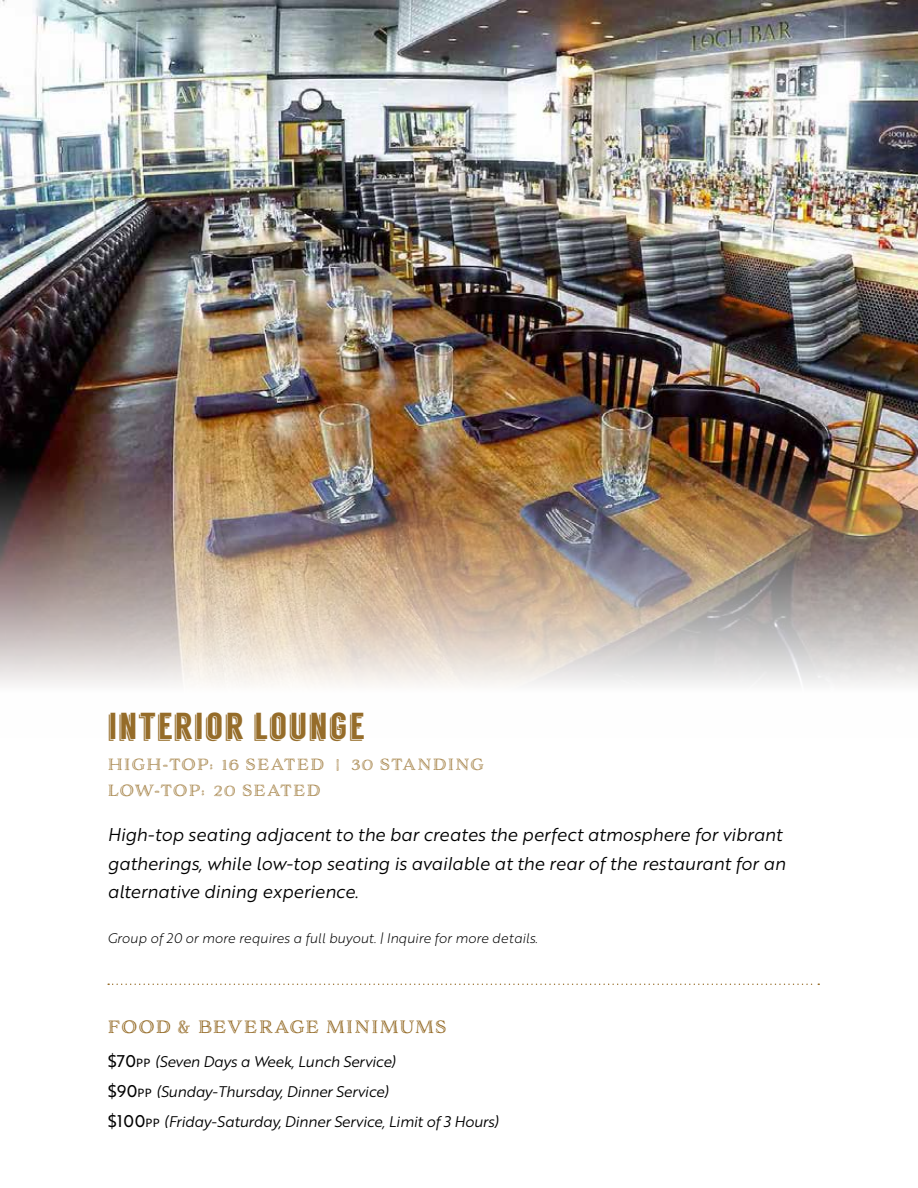
<style>
.page{position:relative;width:918px;height:1188px;background:#fff}
.page>*{position:absolute;margin:0;border:0;box-sizing:border-box;transform-origin:0 0}
.t1{font:37.5px "Langdon";letter-spacing:.04em;color:#966d2a}
.t2{font:18px/28.5px "Brother 1816 Book Italic";letter-spacing:-.01em;color:#000}
.t3{font:16.5px "Adorn Engraved";letter-spacing:.06em;color:#966d2a}
.t4{font:15px/30px "Brother 1816 Book Italic";letter-spacing:-.02em;color:#000}
.t5{font:15px/25.5px "Adorn Engraved";letter-spacing:.06em;color:#ab8b54}
.t6{font:13.5px "Brother 1816 Light Italic";letter-spacing:-.01em;color:#000}
.s1{font-family:"Brother 1816 Regular";font-size:16.5px}
.s2{font-family:"Brother 1816 Regular";font-size:11.55px}
</style>
<div class="page">
<svg style="left:108px;top:984px;width:711px;height:1px"></svg>
<img style="left:1px;top:0;width:917px;height:685px">
<h1 class="t1" style="left:107px;top:704px;width:258px">INTERIOR LOUNGE</h1>
<p class="t5" style="left:107px;top:752px;width:378px">HIGH-TOP: 16 SEATED | 30 STANDING<br>LOW-TOP: 20 SEATED</p>
<p class="t2" style="left:107px;top:822px;width:680px">High-top seating adjacent to the bar creates the perfect atmosphere for vibrant gatherings, while low-top seating is available at the rear of the restaurant for an alternative dining experience.</p>
<p class="t6" style="left:107px;top:932px;width:432px">Group of 20 or more requires a full buyout. | Inquire for more details.</p>
<p class="t3" style="left:107px;top:1017px;width:340px">FOOD &amp; BEVERAGE MINIMUMS</p>
<p class="t4" style="left:107px;top:1048px;width:393px"><span class="s1">$70</span><span class="s2">PP</span> (Seven Days a Week, Lunch Service)<br><span class="s1">$90</span><span class="s2">PP</span> (Sunday-Thursday, Dinner Service)<br><span class="s1">$100</span><span class="s2">PP</span> (Friday-Saturday, Dinner Service, Limit of 3 Hours)</p>
</div>
